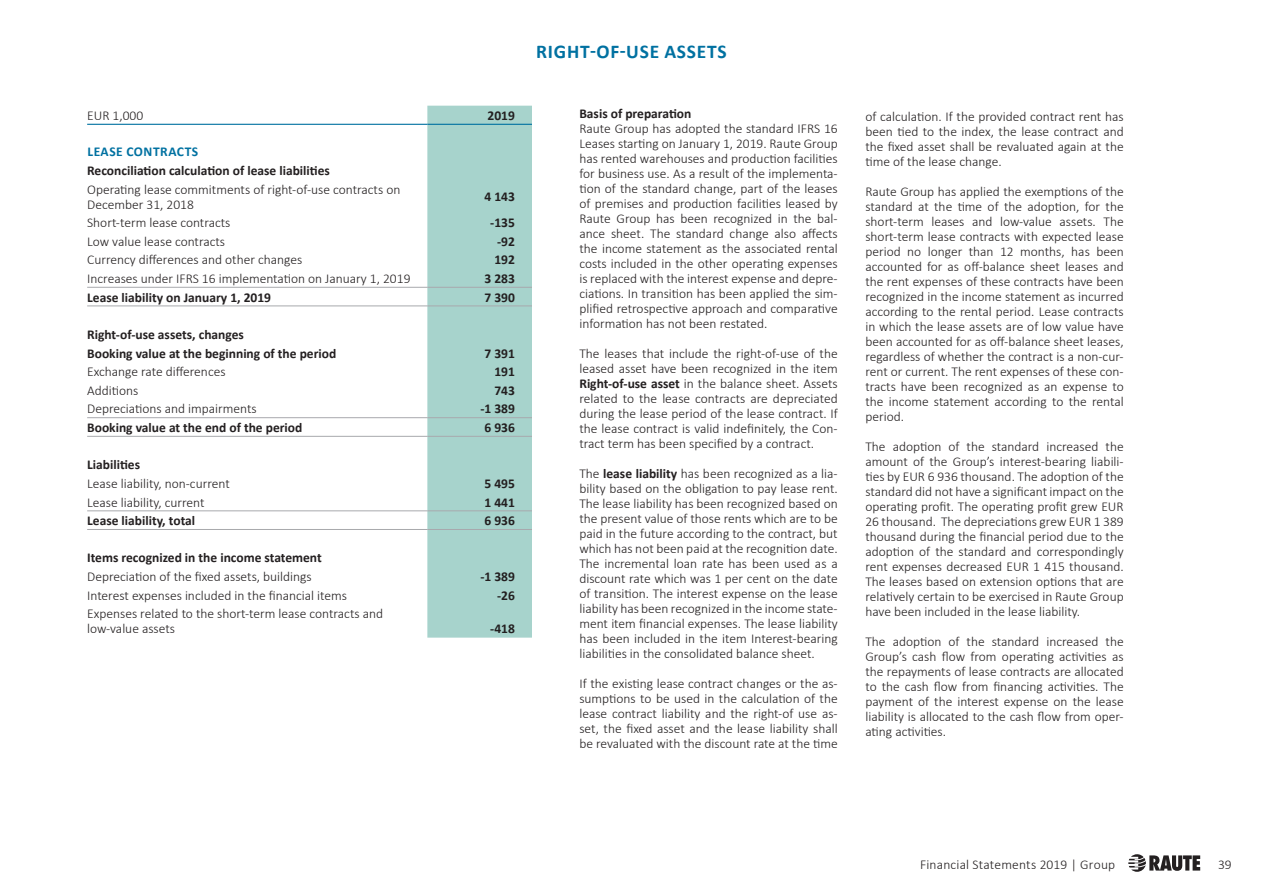
<style>
.page{position:relative;width:1263px;height:893px;background:#fff}
.page>*{position:absolute;margin:0;border:0;box-sizing:border-box;transform-origin:0 0}
.Frut_PÄÄOTS{font:700 19.5px "Calibri";letter-spacing:.04em;color:#0071a1}
.Frut_PÄÄOTS-2{font:300 13.5px/15px "Calibri";color:#231f20;text-align:justify}
.Frut_PÄÄOTS-3{font:700 13.5px "Calibri";color:#231f20}
.t1{font:700 13.5px "Calibri";letter-spacing:.04em;color:#0071a1}
.s1{font-weight:700}
</style>
<div class="page">
<svg style="left:1128px;top:854px;width:72px;height:18px"></svg>
<div style="left:427px;top:106px;width:105px;height:532px;background:#a7d3cc"></div>
<hr style="left:87px;top:124px;width:340px;height:1px;background:#0071a1">
<hr style="left:427px;top:124px;width:105px;height:1px;background:#0071a1">
<hr style="left:87px;top:287px;width:340px;height:1px;background:#a8a9ad">
<hr style="left:427px;top:287px;width:105px;height:1px;background:#a8a9ad">
<hr style="left:87px;top:306px;width:340px;height:1px;background:#a8a9ad">
<hr style="left:427px;top:306px;width:105px;height:1px;background:#a8a9ad">
<hr style="left:87px;top:417px;width:340px;height:1px;background:#a8a9ad">
<hr style="left:427px;top:417px;width:105px;height:1px;background:#a8a9ad">
<hr style="left:87px;top:436px;width:340px;height:1px;background:#a8a9ad">
<hr style="left:427px;top:436px;width:105px;height:1px;background:#a8a9ad">
<hr style="left:87px;top:510px;width:340px;height:1px;background:#a8a9ad">
<hr style="left:427px;top:510px;width:105px;height:1px;background:#a8a9ad">
<hr style="left:87px;top:529px;width:340px;height:1px;background:#a8a9ad">
<hr style="left:427px;top:529px;width:105px;height:1px;background:#a8a9ad">
<p class="Frut_PÄÄOTS-2" style="left:87px;top:108px;width:58px">EUR 1,000</p>
<p class="Frut_PÄÄOTS-3" style="left:488px;top:106px;width:29px">2019</p>
<p class="t1" style="left:87px;top:142px;width:112px">LEASE CONTRACTS</p>
<p class="Frut_PÄÄOTS-3" style="left:87px;top:161px;width:244px">Reconciliation calculation of lease liabilities</p>
<p class="Frut_PÄÄOTS-2" style="left:87px;top:181px;width:315px">Operating lease commitments of right-of-use contracts on<br>December 31, 2018</p>
<p class="Frut_PÄÄOTS-3" style="left:484px;top:187px;width:32px">4 143</p>
<p class="Frut_PÄÄOTS-2" style="left:87px;top:215px;width:145px">Short-term lease contracts</p>
<p class="Frut_PÄÄOTS-3" style="left:490px;top:213px;width:26px">-135</p>
<p class="Frut_PÄÄOTS-2" style="left:87px;top:234px;width:139px">Low value lease contracts</p>
<p class="Frut_PÄÄOTS-3" style="left:497px;top:232px;width:19px">-92</p>
<p class="Frut_PÄÄOTS-2" style="left:87px;top:252px;width:217px">Currency differences and other changes</p>
<p class="Frut_PÄÄOTS-3" style="left:494px;top:250px;width:22px">192</p>
<p class="Frut_PÄÄOTS-2" style="left:87px;top:271px;width:325px">Increases under IFRS 16 implementation on January 1, 2019</p>
<p class="Frut_PÄÄOTS-3" style="left:484px;top:269px;width:32px">3 283</p>
<p class="Frut_PÄÄOTS-3" style="left:87px;top:288px;width:185px">Lease liability on January 1, 2019</p>
<p class="Frut_PÄÄOTS-3" style="left:484px;top:288px;width:32px">7 390</p>
<p class="Frut_PÄÄOTS-3" style="left:87px;top:325px;width:158px">Right-of-use assets, changes</p>
<p class="Frut_PÄÄOTS-3" style="left:87px;top:343px;width:251px">Booking value at the beginning of the period</p>
<p class="Frut_PÄÄOTS-3" style="left:484px;top:343px;width:32px">7 391</p>
<p class="Frut_PÄÄOTS-2" style="left:87px;top:364px;width:140px">Exchange rate differences</p>
<p class="Frut_PÄÄOTS-3" style="left:494px;top:362px;width:22px">191</p>
<p class="Frut_PÄÄOTS-2" style="left:87px;top:383px;width:53px">Additions</p>
<p class="Frut_PÄÄOTS-3" style="left:494px;top:381px;width:22px">743</p>
<p class="Frut_PÄÄOTS-2" style="left:87px;top:401px;width:171px">Depreciations and impairments</p>
<p class="Frut_PÄÄOTS-3" style="left:480px;top:399px;width:36px">-1 389</p>
<p class="Frut_PÄÄOTS-3" style="left:87px;top:418px;width:217px">Booking value at the end of the period</p>
<p class="Frut_PÄÄOTS-3" style="left:484px;top:418px;width:32px">6 936</p>
<p class="Frut_PÄÄOTS-3" style="left:87px;top:455px;width:54px">Liabilities</p>
<p class="Frut_PÄÄOTS-2" style="left:87px;top:476px;width:144px">Lease liability, non-current</p>
<p class="Frut_PÄÄOTS-3" style="left:484px;top:474px;width:32px">5 495</p>
<p class="Frut_PÄÄOTS-2" style="left:87px;top:494px;width:119px">Lease liability, current</p>
<p class="Frut_PÄÄOTS-3" style="left:484px;top:493px;width:32px">1 441</p>
<p class="Frut_PÄÄOTS-3" style="left:87px;top:511px;width:110px">Lease liability, total</p>
<p class="Frut_PÄÄOTS-3" style="left:484px;top:511px;width:32px">6 936</p>
<p class="Frut_PÄÄOTS-3" style="left:87px;top:548px;width:236px">Items recognized in the income statement</p>
<p class="Frut_PÄÄOTS-2" style="left:87px;top:569px;width:226px">Depreciation of the fixed assets, buildings</p>
<p class="Frut_PÄÄOTS-3" style="left:480px;top:567px;width:36px">-1 389</p>
<p class="Frut_PÄÄOTS-2" style="left:87px;top:588px;width:261px">Interest expenses included in the financial items</p>
<p class="Frut_PÄÄOTS-3" style="left:497px;top:586px;width:19px">-26</p>
<p class="Frut_PÄÄOTS-2" style="left:87px;top:606px;width:297px">Expenses related to the short-term lease contracts and low-value assets</p>
<p class="Frut_PÄÄOTS-3" style="left:490px;top:619px;width:26px">-418</p>
<p class="Frut_PÄÄOTS" style="left:536px;top:38px;width:192px">RIGHT-OF-USE ASSETS</p>
<p class="Frut_PÄÄOTS-3" style="left:579px;top:104px;width:113px">Basis of preparation</p>
<p class="Frut_PÄÄOTS-2" style="left:579px;top:121px;width:260px">Raute Group has adopted the standard IFRS 16<br>Leases starting on January 1, 2019. Raute Group has rented warehouses and production facilities for business use. As a result of the implementa&shy;tion of the standard change, part of the leases of premises and production facilities leased by Raute Group has been recognized in the bal&shy;ance sheet. The standard change also affects the income statement as the associated rental costs included in the other operating expenses is replaced with the interest expense and depre&shy;ciations. In transition has been applied the sim&shy;plified retrospective approach and comparative information has not been restated.</p>
<p class="Frut_PÄÄOTS-2" style="left:579px;top:346px;width:260px">The leases that include the right-of-use of the leased asset have been recognized in the item <span class="s1">Right-of-use asset</span> in the balance sheet. Assets related to the lease contracts are depreciated during the lease period of the lease contract. If the lease contract is valid indefinitely, the Con&shy;tract term has been specified by a contract.</p>
<p class="Frut_PÄÄOTS-2" style="left:579px;top:466px;width:260px">The <span class="s1">lease liability</span> has been recognized as a lia&shy;bility based on the obligation to pay lease rent.<br>The lease liability has been recognized based on the present value of those rents which are to be paid in the future according to the contract, but which has not been paid at the recognition date.<br>The incremental loan rate has been used as a discount rate which was 1 per cent on the date of transition. The interest expense on the lease liability has been recognized in the income state&shy;ment item financial expenses. The lease liability has been included in the item Interest-bearing liabilities in the consolidated balance sheet.</p>
<p class="Frut_PÄÄOTS-2" style="left:579px;top:676px;width:260px">If the existing lease contract changes or the as&shy;sumptions to be used in the calculation of the lease contract liability and the right-of use as&shy;set, the fixed asset and the lease liability shall be revaluated with the discount rate at the time</p>
<p class="Frut_PÄÄOTS-2" style="left:865px;top:109px;width:260px">of calculation. If the provided contract rent has been tied to the index, the lease contract and the fixed asset shall be revaluated again at the time of the lease change.</p>
<p class="Frut_PÄÄOTS-2" style="left:865px;top:184px;width:260px">Raute Group has applied the exemptions of the standard at the time of the adoption, for the short-term leases and low-value assets. The short-term lease contracts with expected lease period no longer than 12 months, has been accounted for as off-balance sheet leases and the rent expenses of these contracts have been recognized in the income statement as incurred according to the rental period. Lease contracts in which the lease assets are of low value have been accounted for as off-balance sheet leases, regardless of whether the contract is a non-cur&shy;rent or current. The rent expenses of these con&shy;tracts have been recognized as an expense to the income statement according to the rental period.</p>
<p class="Frut_PÄÄOTS-2" style="left:865px;top:439px;width:260px">The adoption of the standard increased the amount of the Group’s interest-bearing liabili&shy;ties by EUR 6 936 thousand. The adoption of the standard did not have a significant impact on the operating profit. The operating profit grew EUR 26 thousand. The depreciations grew EUR 1 389 thousand during the financial period due to the adoption of the standard and correspondingly rent expenses decreased EUR 1 415 thousand.<br>The leases based on extension options that are relatively certain to be exercised in Raute Group have been included in the lease liability.</p>
<p class="Frut_PÄÄOTS-2" style="left:865px;top:634px;width:260px">The adoption of the standard increased the Group’s cash flow from operating activities as the repayments of lease contracts are allocated to the cash flow from financing activities. The payment of the interest expense on the lease liability is allocated to the cash flow from oper&shy;ating activities.</p>
<p class="Frut_PÄÄOTS-2" style="left:920px;top:857px;width:197px">Financial Statements 2019 | Group</p>
<p class="Frut_PÄÄOTS-2" style="left:1218px;top:857px;width:15px">39</p>
</div>
